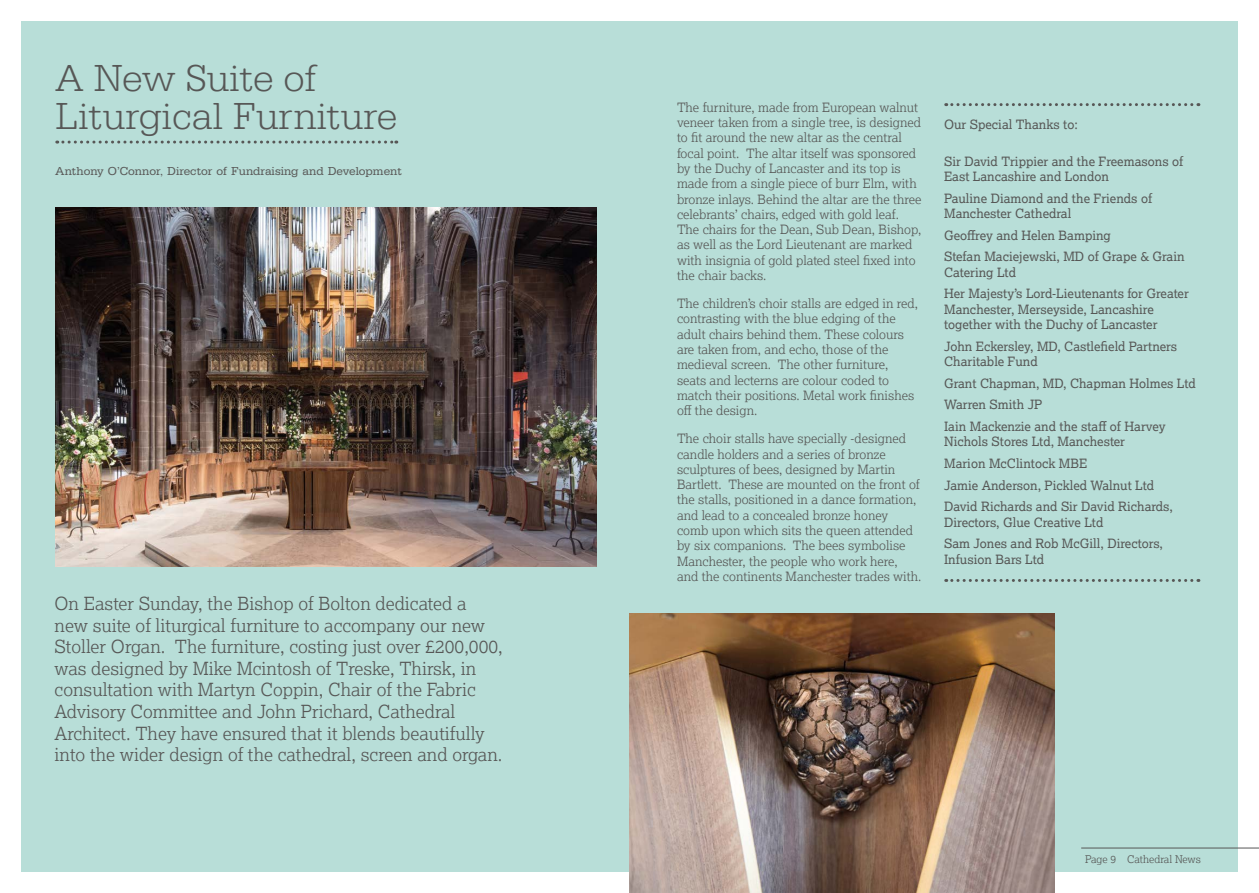
<style>
.page{position:relative;width:1259px;height:893px;background:#fff}
.page>*{position:absolute;margin:0;border:0;box-sizing:border-box;transform-origin:0 0}
.t1{font:300 39px/37.5px "Typewriter URW";color:#575756}
.t2{font:300 18px/21.6px "Lexia";color:#575756}
.t3{font:300 12.75px/15.3px "Lexia";color:#575756}
.t4{font:12.75px/21.8px "Lexia";color:#575756}
.t5{font:12px "Typewriter URW";color:#5a5a59}
.t6{font:300 10.5px "Lexia";color:#575756}
</style>
<div class="page">
<div style="left:21px;top:21px;width:1216px;height:851px;background:#b8ded8"></div>
<img style="left:55px;top:207px;width:541px;height:360px">
<img style="left:629px;top:613px;width:425px;height:280px">
<svg style="left:57px;top:141px;width:340px;height:3px"></svg>
<svg style="left:945px;top:103px;width:254px;height:3px"></svg>
<svg style="left:945px;top:579px;width:254px;height:3px"></svg>
<hr style="left:1081px;top:848px;width:178px;height:1px;background:#575756">
<h1 class="t1" style="left:55px;top:59px;width:343px">A New Suite of<br>Liturgical Furniture</h1>
<p class="t5" style="left:55px;top:164px;width:348px">Anthony O’Connor, Director of Fundraising and Development</p>
<p class="t2" style="left:55px;top:592px;width:450px">On Easter Sunday, the Bishop of Bolton dedicated a new suite of liturgical furniture to accompany our new Stoller Organ. The furniture, costing just over £200,000, was designed by Mike Mcintosh of Treske, Thirsk, in consultation with Martyn Coppin, Chair of the Fabric Advisory Committee and John Prichard, Cathedral Architect. They have ensured that it blends beautifully into the wider design of the cathedral, screen and organ.</p>
<p class="t3" style="left:677px;top:99px;width:246px">The furniture, made from European walnut veneer taken from a single tree, is designed to fit around the new altar as the central focal point. The altar itself was sponsored by the Duchy of Lancaster and its top is made from a single piece of burr Elm, with bronze inlays. Behind the altar are the three celebrants’ chairs, edged with gold leaf.<br>The chairs for the Dean, Sub Dean, Bishop, as well as the Lord Lieutenant are marked with insignia of gold plated steel fixed into the chair backs.</p>
<p class="t3" style="left:677px;top:295px;width:242px">The children’s choir stalls are edged in red, contrasting with the blue edging of the adult chairs behind them. These colours are taken from, and echo, those of the medieval screen. The other furniture, seats and lecterns are colour coded to match their positions. Metal work finishes off the design.</p>
<p class="t3" style="left:677px;top:431px;width:246px">The choir stalls have specially -designed candle holders and a series of bronze sculptures of bees, designed by Martin Bartlett. These are mounted on the front of the stalls, positioned in a dance formation, and lead to a concealed bronze honey comb upon which sits the queen attended by six companions. The bees symbolise Manchester, the people who work here, and the continents Manchester trades with.</p>
<p class="t4" style="left:944px;top:113px;width:135px">Our Special Thanks to:</p>
<p class="t4" style="left:944px;top:153px;width:241px;line-height:15.3px">Sir David Trippier and the Freemasons of<br>East Lancashire and London</p>
<p class="t4" style="left:944px;top:190px;width:209px;line-height:15.3px">Pauline Diamond and the Friends of<br>Manchester Cathedral</p>
<p class="t4" style="left:944px;top:224px;width:242px">Geoffrey and Helen Bamping<br>Stefan Maciejewski, MD of Grape &amp; Grain</p>
<p class="t4" style="left:944px;top:261px;width:246px">Catering Ltd<br>Her Majesty’s Lord-Lieutenants for Greater</p>
<p class="t4" style="left:944px;top:301px;width:215px;line-height:15.3px">Manchester, Merseyside, Lancashire together with the Duchy of Lancaster</p>
<p class="t4" style="left:944px;top:338px;width:234px;line-height:15.3px">John Eckersley, MD, Castlefield Partners<br>Charitable Fund</p>
<p class="t4" style="left:944px;top:372px;width:253px">Grant Chapman, MD, Chapman Holmes Ltd<br>Warren Smith JP<br>Iain Mackenzie and the staff of Harvey</p>
<p class="t4" style="left:944px;top:430px;width:230px">Nichols Stores Ltd, Manchester<br>Marion McClintock MBE<br>Jamie Anderson, Pickled Walnut Ltd<br>David Richards and Sir David Richards,</p>
<p class="t4" style="left:944px;top:511px;width:220px">Directors, Glue Creative Ltd<br>Sam Jones and Rob McGill, Directors,</p>
<p class="t4" style="left:944px;top:548px;width:102px">Infusion Bars Ltd</p>
<p class="t6" style="left:1085px;top:852px;width:117px">Page 9 Cathedral News</p>
</div>
